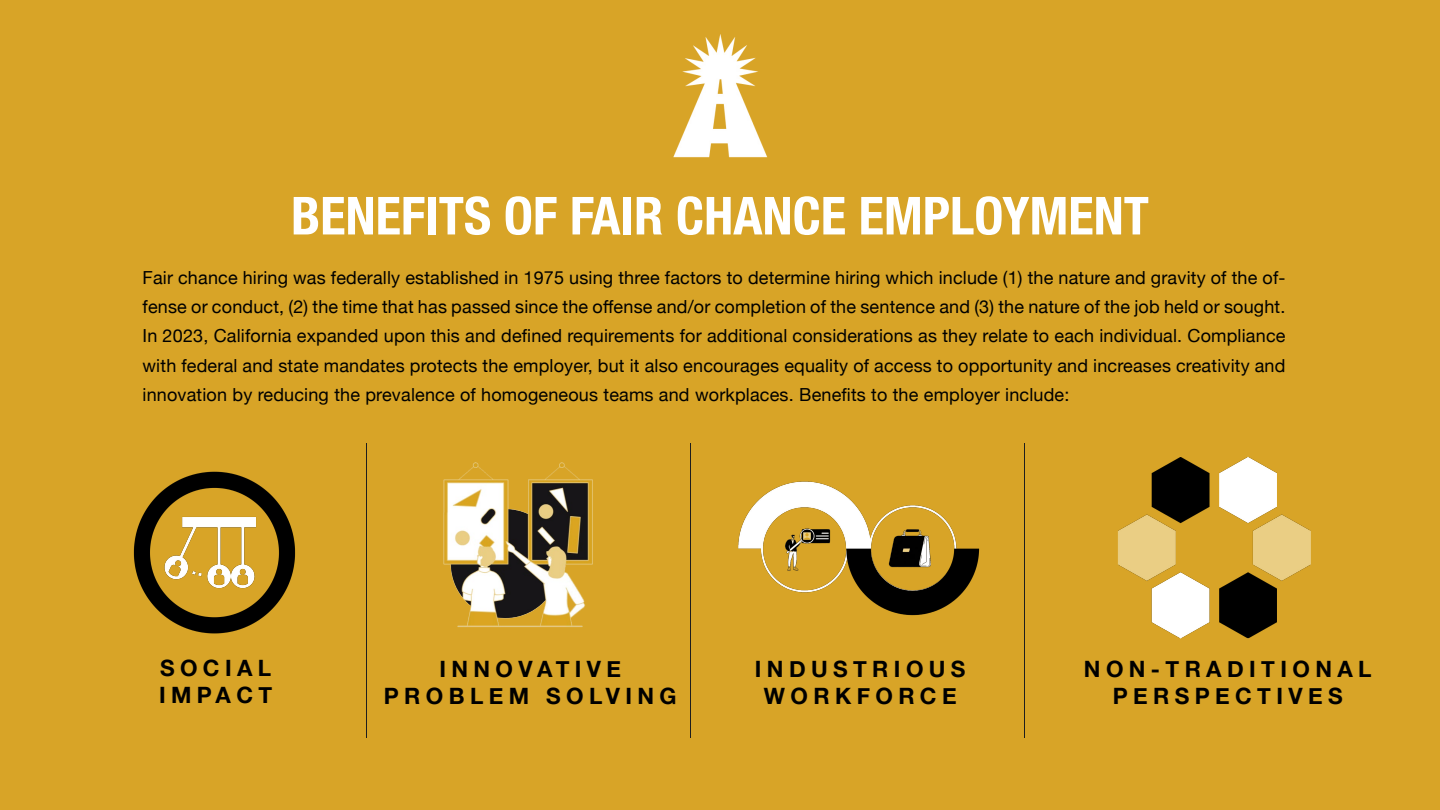
<style>
.page{position:relative;width:1440px;height:810px;background:#d8a427}
.page>*{position:absolute;margin:0;border:0;box-sizing:border-box;transform-origin:0 0}
.t1{font:700 condensed 52.5px "Helvetica Neue";color:#fff}
.t2{font:700 22.5px/27px "Helvetica Neue";letter-spacing:.24em;color:#000;text-align:center}
.t3{font:18px/29.2px "Helvetica Neue";letter-spacing:.01em;color:#000;text-align:justify}
</style>
<div class="page">
<img style="left:673px;top:35px;width:95px;height:123px">
<img style="left:738px;top:481px;width:242px;height:135px">
<img style="left:443px;top:462px;width:150px;height:166px">
<img style="left:1117px;top:456px;width:194px;height:183px">
<hr style="left:366px;top:443px;width:1px;height:294px;background:#1e1e1e">
<hr style="left:690px;top:443px;width:1px;height:294px;background:#1e1e1e">
<hr style="left:1024px;top:443px;width:1px;height:294px;background:#1e1e1e">
<img style="left:133px;top:471px;width:163px;height:163px">
<p class="t1" style="left:291px;top:172px;width:859px">BENEFITS OF FAIR CHANCE EMPLOYMENT</p>
<p class="t3" style="left:142px;top:264px;width:1145px">Fair chance hiring was federally established in 1975 using three factors to determine hiring which include (1) the nature and gravity of the of&shy;fense or conduct, (2) the time that has passed since the offense and/or completion of the sentence and (3) the nature of the job held or sought.<br>In 2023, California expanded upon this and defined requirements for additional considerations as they relate to each individual. Compliance with federal and state mandates protects the employer, but it also encourages equality of access to opportunity and increases creativity and innovation by reducing the prevalence of homogeneous teams and workplaces. Benefits to the employer include:</p>
<p class="t2" style="left:160px;top:655px;width:113px">SOCIAL</p>
<p class="t2" style="left:159px;top:682px;width:115px">IMPACT</p>
<p class="t2" style="left:439px;top:656px;width:183px">INNOVATIVE</p>
<p class="t2" style="left:384px;top:683px;width:294px">PROBLEM SOLVING</p>
<p class="t2" style="left:755px;top:656px;width:212px">INDUSTRIOUS</p>
<p class="t2" style="left:764px;top:683px;width:194px">WORKFORCE</p>
<p class="t2" style="left:1084px;top:656px;width:289px">NON-TRADITIONAL<br>PERSPECTIVES</p>
</div>
